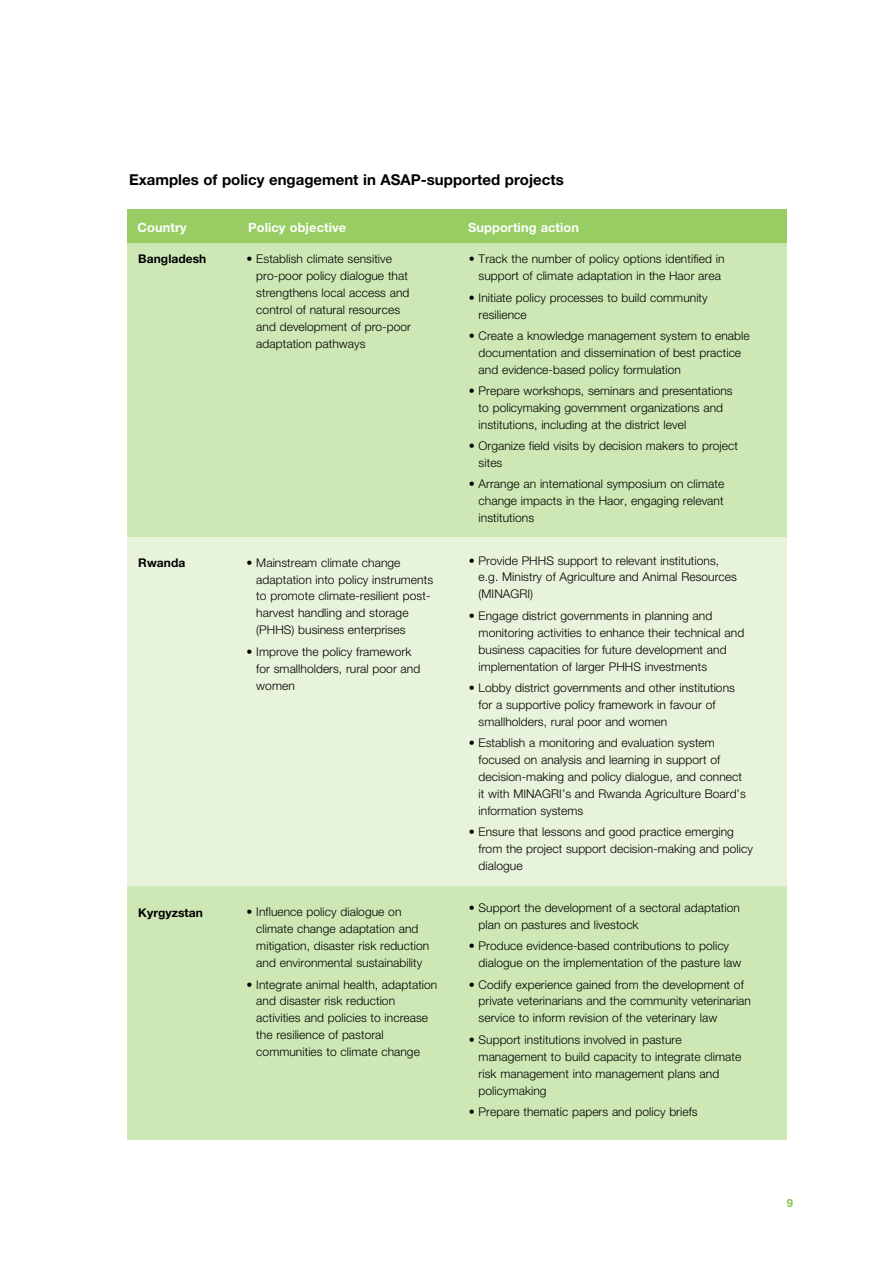
<style>
.page{position:relative;width:893px;height:1263px;background:#fff}
.page>*{position:absolute;margin:0;border:0;box-sizing:border-box;transform-origin:0 0}
.t1{font:700 15px "Helvetica Neue";color:#000}
.t2{font:700 12.75px "Helvetica Neue";letter-spacing:.01em;color:#fff}
.t3{font:300 12px/17px "Helvetica Neue";letter-spacing:.005em;color:#000}
.t4{font:700 12px "Helvetica Neue";letter-spacing:.005em;color:#000}
.t5{font:700 11.25px "Helvetica Neue";color:#85c446}
</style>
<div class="page">
<div style="left:128px;top:209px;width:659px;height:34px;background:#97cd62"></div>
<div style="left:128px;top:243px;width:659px;height:294px;background:#cee8b5"></div>
<div style="left:128px;top:884px;width:659px;height:256px;background:#cee8b5"></div>
<div style="left:128px;top:537px;width:659px;height:349px;background:#e7f3da"></div>
<p class="t1" style="left:129px;top:170px;width:436px">Examples of policy engagement in ASAP-supported projects</p>
<p class="t2" style="left:138px;top:220px;width:51px">Country</p>
<p class="t2" style="left:248px;top:220px;width:100px">Policy objective</p>
<p class="t2" style="left:468px;top:220px;width:113px">Supporting action</p>
<p class="t4" style="left:138px;top:252px;width:70px">Bangladesh</p>
<p class="t3" style="left:256px;top:250px;width:156px;text-indent:-10px">• Establish climate sensitive pro-poor policy dialogue that strengthens local access and control of natural resources and development of pro-poor adaptation pathways</p>
<p class="t3" style="left:469px;top:250px;width:257px;text-align:center">• Track the number of policy options identified in support of climate adaptation in the Haor area</p>
<p class="t3" style="left:479px;top:289px;width:231px;text-indent:-10px">• Initiate policy processes to build community resilience</p>
<p class="t3" style="left:479px;top:327px;width:273px;text-indent:-10px">• Create a knowledge management system to enable documentation and dissemination of best practice and evidence-based policy formulation</p>
<p class="t3" style="left:479px;top:382px;width:256px;text-indent:-10px">• Prepare workshops, seminars and presentations to policymaking government organizations and institutions, including at the district level</p>
<p class="t3" style="left:479px;top:437px;width:261px;text-indent:-10px">• Organize field visits by decision makers to project sites</p>
<p class="t3" style="left:479px;top:475px;width:247px;text-align:justify;text-indent:-10px">• Arrange an international symposium on climate change impacts in the Haor, engaging relevant institutions</p>
<p class="t3" style="left:479px;top:551px;width:260px;text-indent:-10px">• Provide PHHS support to relevant institutions, e.g. Ministry of Agriculture and Animal Resources (MINAGRI)</p>
<p class="t3" style="left:479px;top:607px;width:267px;text-indent:-10px">• Engage district governments in planning and monitoring activities to enhance their technical and business capacities for future development and implementation of larger PHHS investments</p>
<p class="t3" style="left:479px;top:679px;width:258px;text-indent:-10px">• Lobby district governments and other institutions for a supportive policy framework in favour of smallholders, rural poor and women</p>
<p class="t3" style="left:479px;top:734px;width:269px;text-indent:-10px">• Establish a monitoring and evaluation system focused on analysis and learning in support of decision-making and policy dialogue, and connect it with MINAGRI’s and Rwanda Agriculture Board’s information systems</p>
<p class="t3" style="left:479px;top:823px;width:276px;text-indent:-10px">• Ensure that lessons and good practice emerging from the project support decision-making and policy dialogue</p>
<p class="t3" style="left:479px;top:899px;width:263px;text-indent:-10px">• Support the development of a sectoral adaptation plan on pastures and livestock</p>
<p class="t3" style="left:479px;top:937px;width:264px;text-indent:-10px">• Produce evidence-based contributions to policy dialogue on the implementation of the pasture law</p>
<p class="t3" style="left:479px;top:975px;width:274px;text-indent:-10px">• Codify experience gained from the development of private veterinarians and the community veterinarian service to inform revision of the veterinary law</p>
<p class="t3" style="left:479px;top:1031px;width:264px;text-indent:-10px">• Support institutions involved in pasture management to build capacity to integrate climate risk management into management plans and policymaking</p>
<p class="t3" style="left:469px;top:1103px;width:230px">• Prepare thematic papers and policy briefs</p>
<p class="t3" style="left:256px;top:553px;width:178px;text-indent:-10px">• Mainstream climate change adaptation into policy instruments to promote climate-resilient post&shy;harvest handling and storage (PHHS) business enterprises</p>
<p class="t3" style="left:256px;top:643px;width:165px;text-indent:-10px">• Improve the policy framework for smallholders, rural poor and women</p>
<p class="t4" style="left:138px;top:555px;width:48px">Rwanda</p>
<p class="t3" style="left:256px;top:903px;width:174px;text-indent:-10px">• Influence policy dialogue on climate change adaptation and mitigation, disaster risk reduction and environmental sustainability</p>
<p class="t3" style="left:256px;top:975px;width:183px;text-indent:-10px">• Integrate animal health, adaptation and disaster risk reduction activities and policies to increase the resilience of pastoral communities to climate change</p>
<p class="t4" style="left:138px;top:905px;width:66px">Kyrgyzstan</p>
<p class="t5" style="left:787px;top:1196px;width:8px">9</p>
</div>
